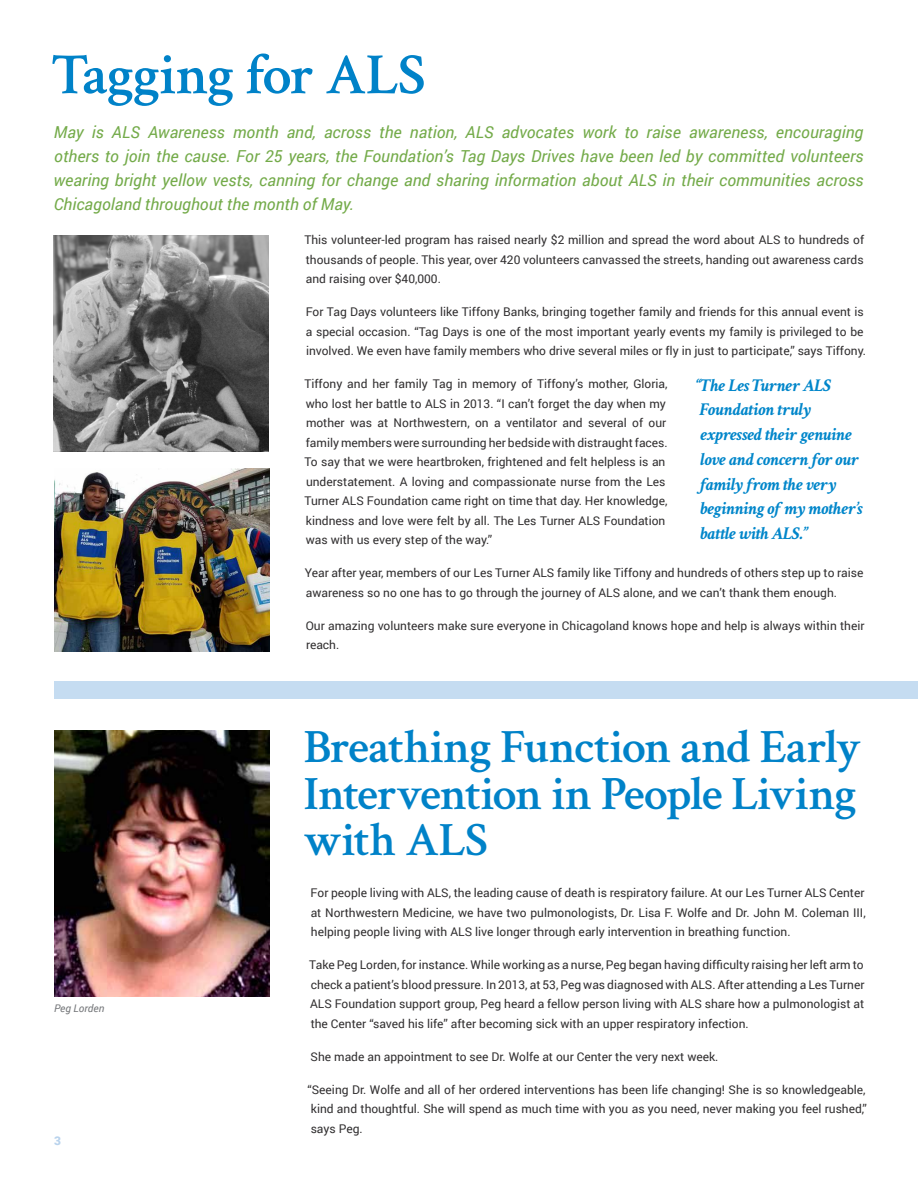
<style>
.page{position:relative;width:918px;height:1188px;background:#fff}
.page>*{position:absolute;margin:0;border:0;box-sizing:border-box;transform-origin:0 0}
.t1{font:600 58.5px "Crimson Text";letter-spacing:-.02em;color:#0082c8}
.t2{font:600 48px/46.5px "Crimson Text";letter-spacing:-.03em;color:#0082c8;text-align:justify}
.t3{font:italic 700 18px/24.8px "Crimson Text";letter-spacing:-.015em;color:#0086ca}
.t4{font:italic 16.5px/24px "Roboto";color:#74ab4a;text-align:justify}
.t5{font:12px/19.5px "Roboto";color:#312f30;text-align:justify}
.t6{font:900 12px "Roboto";color:#b9d3ed}
.t7{font:italic 10.5px "Roboto";color:#76787b}
</style>
<div class="page">
<img style="left:54px;top:731px;width:216px;height:265px">
<div style="left:54px;top:681px;width:864px;height:18px;background:#c5dcf1"></div>
<img style="left:54px;top:468px;width:216px;height:184px">
<img style="left:53px;top:235px;width:215px;height:216px">
<p class="t1" style="left:51px;top:33px;width:376px">Tagging for ALS</p>
<p class="t4" style="left:53px;top:119px;width:812px">May is ALS Awareness month and, across the nation, ALS advocates work to raise awareness, encouraging others to join the cause. For 25 years, the Foundation’s Tag Days Drives have been led by committed volunteers wearing bright yellow vests, canning for change and sharing information about ALS in their communities across Chicagoland throughout the month of May.</p>
<p class="t5" style="left:304px;top:230px;width:561px">This volunteer-led program has raised nearly $2 million and spread the word about ALS to hundreds of thousands of people. This year, over 420 volunteers canvassed the streets, handing out awareness cards and raising over $40,000.</p>
<p class="t5" style="left:306px;top:302px;width:562px;text-align:left">For Tag Days volunteers like Tiffony Banks, bringing together family and friends for this annual event is a special occasion. “Tag Days is one of the most important yearly events my family is privileged to be involved. We even have family members who drive several miles or fly in just to participate,” says Tiffony.</p>
<p class="t5" style="left:304px;top:374px;width:365px;text-align:left">Tiffony and her family Tag in memory of Tiffony’s mother, Gloria, who lost her battle to ALS in 2013. “I can’t forget the day when my mother was at Northwestern, on a ventilator and several of our family members were surrounding her bedside with distraught faces.<br>To say that we were heartbroken, frightened and felt helpless is an understatement. A loving and compassionate nurse from the Les Turner ALS Foundation came right on time that day. Her knowledge, kindness and love were felt by all. The Les Turner ALS Foundation was with us every step of the way.”</p>
<p class="t5" style="left:305px;top:563px;width:560px">Year after year, members of our Les Turner ALS family like Tiffony and hundreds of others step up to raise awareness so no one has to go through the journey of ALS alone, and we can’t thank them enough.</p>
<p class="t5" style="left:306px;top:615px;width:560px">Our amazing volunteers make sure everyone in Chicagoland knows hope and help is always within their reach.</p>
<p class="t3" style="left:695px;top:372px;width:170px">“The Les Turner ALS<br>Foundation truly expressed their genuine love and concern for our family from the very beginning of my mother’s battle with ALS.”</p>
<p class="t7" style="left:54px;top:1001px;width:52px">Peg Lorden</p>
<p class="t6" style="left:54px;top:1132px;width:8px">3</p>
<p class="t2" style="left:304px;top:720px;width:559px">Breathing Function and Early Intervention in People Living with ALS</p>
<p class="t5" style="left:311px;top:883px;width:557px">For people living with ALS, the leading cause of death is respiratory failure. At our Les Turner ALS Center at Northwestern Medicine, we have two pulmonologists, Dr. Lisa F. Wolfe and Dr. John M. Coleman III, helping people living with ALS live longer through early intervention in breathing function.</p>
<p class="t5" style="left:309px;top:955px;width:557px">Take Peg Lorden, for instance. While working as a nurse, Peg began having difficulty raising her left arm to check a patient’s blood pressure. In 2013, at 53, Peg was diagnosed with ALS. After attending a Les Turner ALS Foundation support group, Peg heard a fellow person living with ALS share how a pulmonologist at the Center “saved his life” after becoming sick with an upper respiratory infection.</p>
<p class="t5" style="left:311px;top:1046px;width:409px">She made an appointment to see Dr. Wolfe at our Center the very next week.</p>
<p class="t5" style="left:307px;top:1079px;width:561px">“Seeing Dr. Wolfe and all of her ordered interventions has been life changing! She is so knowledgeable, kind and thoughtful. She will spend as much time with you as you need, never making you feel rushed,” says Peg.</p>
</div>
